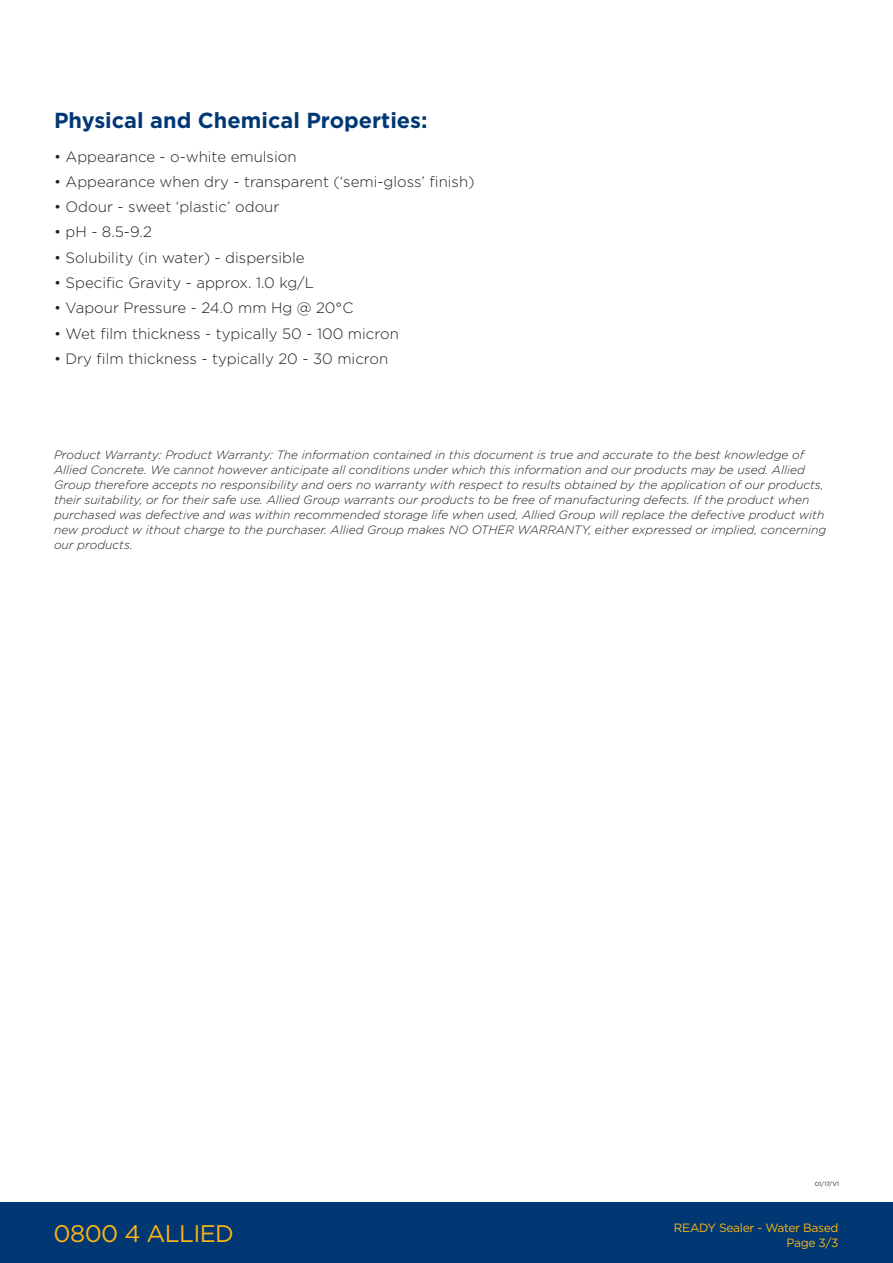
<style>
.page{position:relative;width:893px;height:1263px;background:#fff}
.page>*{position:absolute;margin:0;border:0;box-sizing:border-box;transform-origin:0 0}
.t1{font:24px "Gotham";letter-spacing:-.025em;color:#fbb416}
.t2{font:700 21.75px "Gotham";color:#013874}
.t3{font:300 15px "Gotham";color:#231f20}
.t4{font:italic 300 12px/15px "Gotham";color:#231f20}
.t5{font:12px "Gotham";letter-spacing:-.025em;color:#fbb416}
.bodycopy{font:6px "Gotham";color:#231f20}
</style>
<div class="page">
<div style="left:0;top:1202px;width:893px;height:61px;background:#013874"></div>
<p class="t2" style="left:54px;top:106px;width:375px">Physical and Chemical Properties:</p>
<p class="t3" style="left:54px;top:147px;width:244px">• Appearance - o-white emulsion</p>
<p class="t3" style="left:54px;top:172px;width:422px">• Appearance when dry - transparent (‘semi-gloss’ finish)</p>
<p class="t3" style="left:54px;top:197px;width:227px">• Odour - sweet ‘plastic’ odour</p>
<p class="t3" style="left:54px;top:223px;width:99px">• pH - 8.5-9.2</p>
<p class="t3" style="left:54px;top:248px;width:252px">• Solubility (in water) - dispersible</p>
<p class="t3" style="left:54px;top:273px;width:262px">• Specific Gravity - approx. 1.0 kg/L</p>
<p class="t3" style="left:54px;top:298px;width:301px">• Vapour Pressure - 24.0 mm Hg @ 20°C</p>
<p class="t3" style="left:54px;top:324px;width:346px">• Wet film thickness - typically 50 - 100 micron</p>
<p class="t3" style="left:54px;top:349px;width:336px">• Dry film thickness - typically 20 - 30 micron</p>
<p class="t4" style="left:54px;top:447px;width:774px">Product Warranty: Product Warranty: The information contained in this document is true and accurate to the best knowledge of Allied Concrete. We cannot however anticipate all conditions under which this information and our products may be used. Allied Group therefore accepts no responsibility and oers no warranty with respect to results obtained by the application of our products, their suitability, or for their safe use. Allied Group warrants our products to be free of manufacturing defects. If the product when purchased was defective and was within recommended storage life when used, Allied Group will replace the defective product with new product w ithout charge to the purchaser. Allied Group makes NO OTHER WARRANTY, either expressed or implied, concerning our products.</p>
<p class="t1" style="left:54px;top:1218px;width:182px">0800 4 ALLIED</p>
<p class="bodycopy" style="left:815px;top:1180px;width:26px">01/17/V1</p>
<p class="t5" style="left:674px;top:1220px;width:166px">READY Sealer - Water Based</p>
<p class="t5" style="left:787px;top:1235px;width:53px">Page 3/3</p>
</div>
